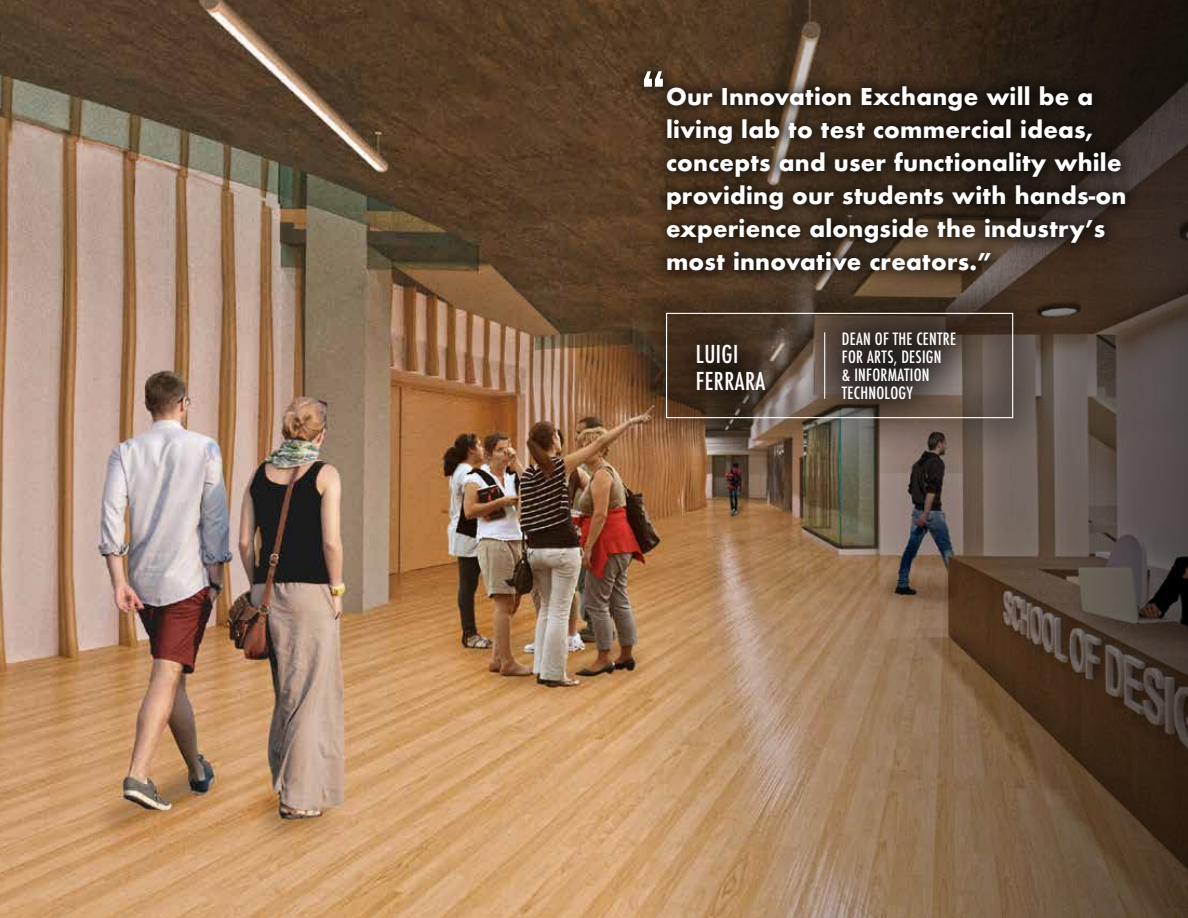
<style>
.page{position:relative;width:1188px;height:918px;background:#fff}
.page>*{position:absolute;margin:0;border:0;box-sizing:border-box;transform-origin:0 0}
.t1{font:700 75px "Bebas Neue";color:#fff}
.t2{font:500 condensed 24px/27px "Futura";letter-spacing:.015em;color:#fff}
.t3{font:700 22.5px/33px "Futura";letter-spacing:.01em;color:#fff}
.t4{font:500 condensed 16.5px/18px "Futura";letter-spacing:.015em;color:#fff}
</style>
<div class="page">
<img style="left:1px;top:0;width:615px;height:918px">
<svg style="left:616px;top:0;width:572px;height:918px;background:#765c45"></svg>
<div style="left:651px;top:70px;width:490px;height:216px;background:#000;opacity:.71"></div>
<div style="left:628px;top:56px;width:51px;height:47px;background:#000;opacity:.71"></div>
<div style="left:626px;top:273px;width:427px;height:185px;background:#000;opacity:.75"></div>
<div style="left:666px;top:313px;width:347px;height:105px;border:1px solid #fff"></div>
<hr style="left:824px;top:332px;width:1px;height:67px;background:#fff">
<h1 class="t1" style="left:641px;top:57px;width:26px">“</h1>
<p class="t3" style="left:666px;top:80px;width:462px">Our Innovation Exchange will be a living lab to test commercial ideas, concepts and user functionality while providing our students with hands-on experience alongside the industry’s most innovative creators.”</p>
<p class="t2" style="left:696px;top:341px;width:71px">LUIGI<br>FERRARA</p>
<p class="t4" style="left:842px;top:330px;width:116px">DEAN OF THE CENTRE<br>FOR ARTS, DESIGN<br>&amp; INFORMATION<br>TECHNOLOGY</p>
</div>
